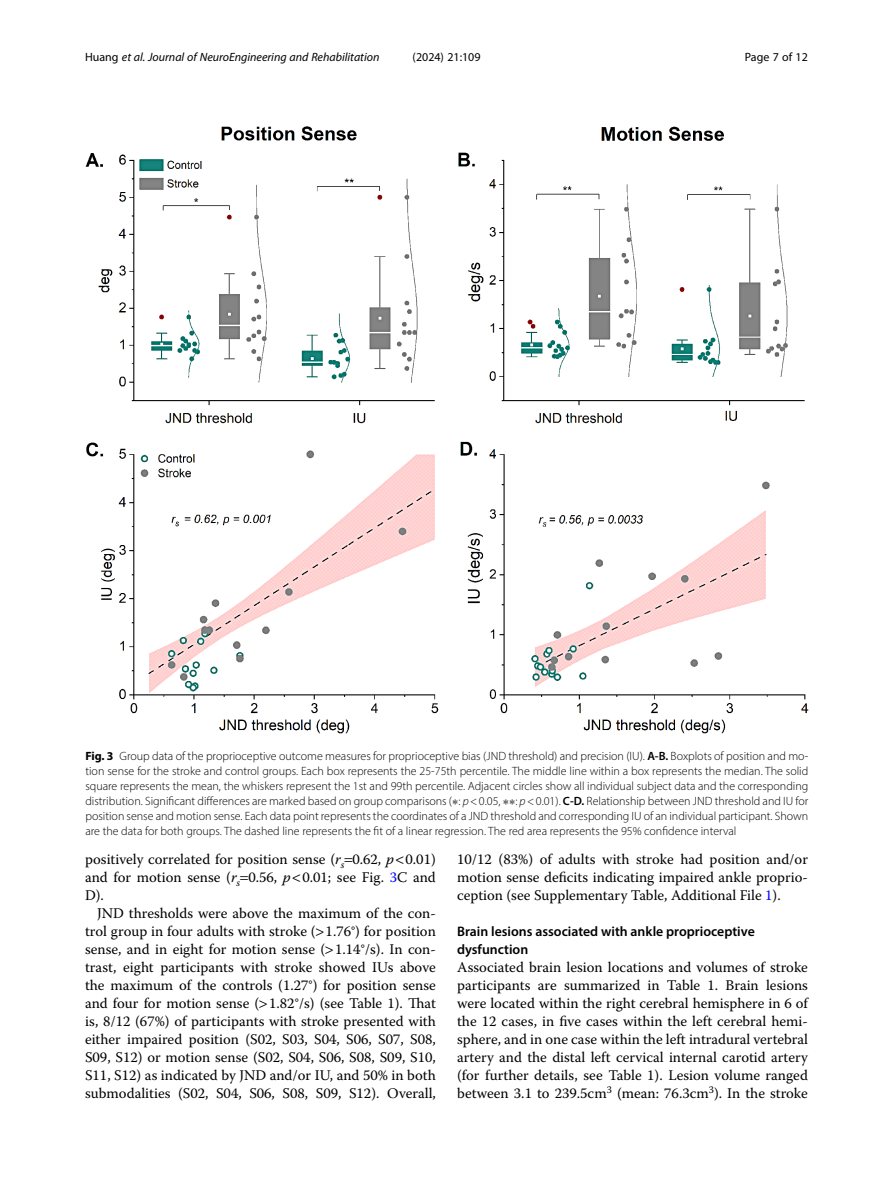
<style>
.page{position:relative;width:893px;height:1191px;background:#fff}
.page>*{position:absolute;margin:0;border:0;box-sizing:border-box;transform-origin:0 0}
.Body_Text_Indent{font:14.7px/18px "Warnock Pro";color:#000;text-align:justify}
.Body_Text{font:14.7px/18px "Warnock Pro";color:#000;text-align:justify}
.Head_2{font:600 13.8px/18px "Myriad Pro";color:#000}
.Figure_Caption{font:300 12px/15px "Myriad Pro";color:#000;text-align:justify}
.t1{font:italic 12px "Myriad Pro";color:#000}
.t2{font:12px "Myriad Pro";color:#000}
.s1{font-style:normal}
.s2{font-weight:700}
.s3{font-weight:600}
.s4{font-family:"STIX";font-weight:400}
.s5{font-style:italic}
.s6{color:#00f}
</style>
<div class="page">
<img style="left:85px;top:126px;width:724px;height:607px">
<p class="t1" style="left:85px;top:50px;width:296px"><span class="s1">Huang</span> et al. Journal of NeuroEngineering and Rehabilitation</p>
<p class="t2" style="left:413px;top:50px;width:70px">(2024) 21:109</p>
<p class="t2" style="left:745px;top:50px;width:65px">Page 7 of 12</p>
<p class="Figure_Caption" style="left:85px;top:748px;width:724px"><span class="s2">Fig. 3</span> Group data of the proprioceptive outcome measures for proprioceptive bias (JND threshold) and precision (IU). <span class="s3">A-B.</span> Boxplots of position and mo&shy;tion sense for the stroke and control groups. Each box represents the 25-75th percentile. The middle line within a box represents the median. The solid square represents the mean, the whiskers represent the 1st and 99th percentile. Adjacent circles show all individual subject data and the corresponding distribution. Significant differences are marked based on group comparisons (<span class="s4">∗</span>: <span class="s5">p</span>&lt;0.05, <span class="s4">∗∗</span>: <span class="s5">p</span>&lt;0.01). <span class="s3">C-D.</span> Relationship between JND threshold and IU for position sense and motion sense. Each data point represents the coordinates of a JND threshold and corresponding IU of an individual participant. Shown are the data for both groups. The dashed line represents the fit of a linear regression. The red area represents the 95% confidence interval</p>
<p class="Body_Text" style="left:85px;top:850px;width:352px">positively correlated for position sense (<span class="s5">r</span><sub>s</sub> 0.62, <span class="s5">p</span> 0.01) and for motion sense (<span class="s5">r</span><sub>s</sub> 0.56, <span class="s5">p</span> 0.01; see Fig. <span class="s6">3</span>C and D).</p>
<p class="Body_Text_Indent" style="left:85px;top:904px;width:352px;text-indent:12px">JND thresholds were above the maximum of the con&shy;trol group in four adults with stroke ( 1.76°) for position sense, and in eight for motion sense ( 1.14°/s). In con&shy;trast, eight participants with stroke showed IUs above the maximum of the controls (1.27°) for position sense and four for motion sense ( 1.82°/s) (see Table 1). That is, 8/12 (67%) of participants with stroke presented with either impaired position (S02, S03, S04, S06, S07, S08, S09, S12) or motion sense (S02, S04, S06, S08, S09, S10, S11, S12) as indicated by JND and/or IU, and 50% in both submodalities (S02, S04, S06, S08, S09, S12). Overall,</p>
<p class="Body_Text_Indent" style="left:457px;top:850px;width:352px">10/12 (83%) of adults with stroke had position and/or motion sense deficits indicating impaired ankle proprio&shy;ception (see Supplementary Table, Additional File <span class="s6">1</span>).</p>
<p class="Head_2" style="left:457px;top:922px;width:299px">Brain lesions associated with ankle proprioceptive dysfunction</p>
<p class="Body_Text" style="left:457px;top:958px;width:352px">Associated brain lesion locations and volumes of stroke participants are summarized in Table 1. Brain lesions were located within the right cerebral hemisphere in 6 of the 12 cases, in five cases within the left cerebral hemi&shy;sphere, and in one case within the left intradural vertebral artery and the distal left cervical internal carotid artery (for further details, see Table 1). Lesion volume ranged between 3.1 to 239.5cm<sup>3</sup> (mean: 76.3cm<sup>3</sup>). In the stroke</p>
</div>
